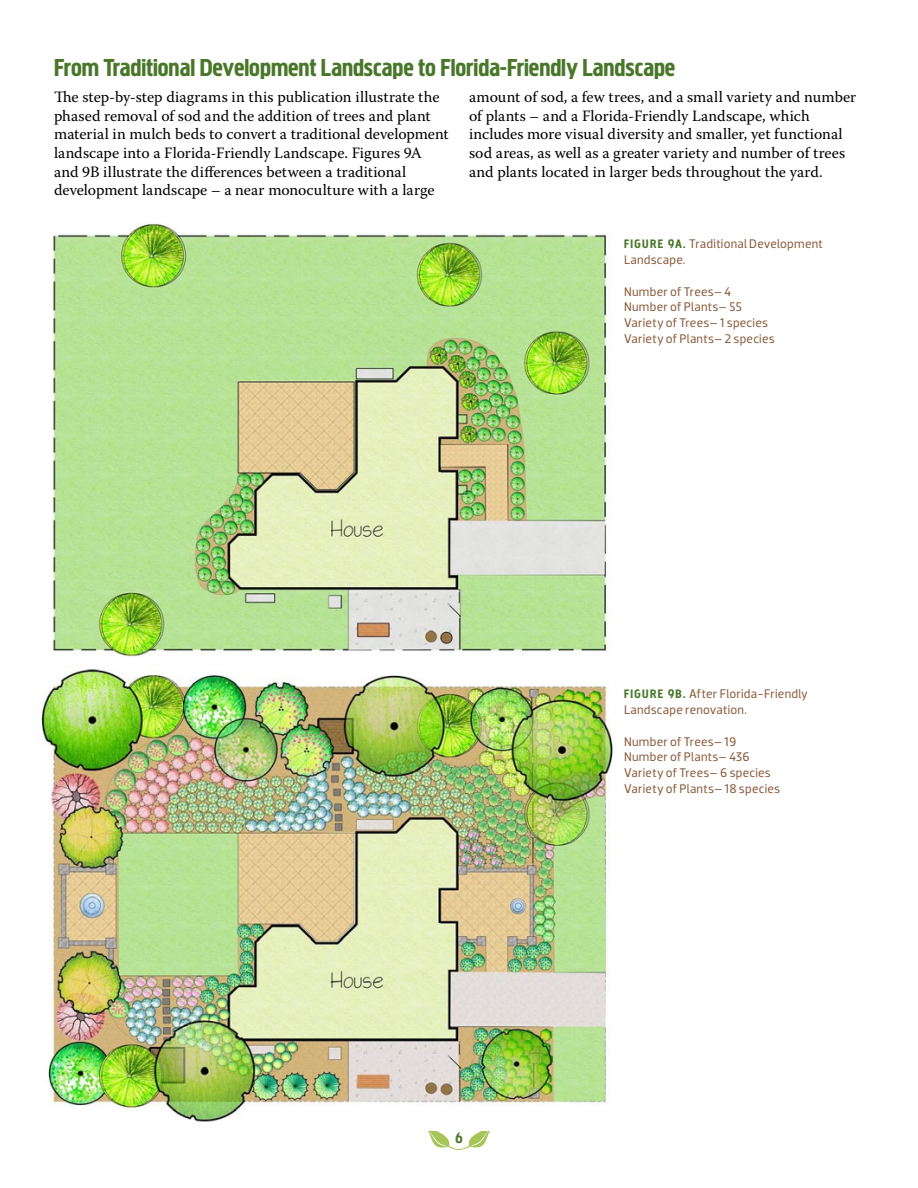
<style>
.page{position:relative;width:918px;height:1188px;background:#fff}
.page>*{position:absolute;margin:0;border:0;box-sizing:border-box;transform-origin:0 0}
.t1{font:25.5px "Megaphone";color:#49772a}
.t2{font:15.75px/18.6px "Warnock Pro";letter-spacing:.005em;color:#000}
.t3{font:15px "Megaphone";color:#49772a}
.t4{font:12.75px/15.8px "Dobra";letter-spacing:.015em;color:#885b3b}
.s1{font-family:"Megaphone";color:#49772a}
</style>
<div class="page">
<svg style="left:428px;top:1131px;width:62px;height:19px"></svg>
<img style="left:41px;top:668px;width:572px;height:454px">
<img style="left:52px;top:222px;width:558px;height:436px">
<h1 class="t1" style="left:54px;top:52px;width:623px">From Traditional Development Landscape to Florida-Friendly Landscape</h1>
<p class="t2" style="left:54px;top:88px;width:396px">The step-by-step diagrams in this publication illustrate the phased removal of sod and the addition of trees and plant material in mulch beds to convert a traditional development landscape into a Florida-Friendly Landscape. Figures 9A and 9B illustrate the differences between a traditional development landscape – a near monoculture with a large</p>
<p class="t2" style="left:469px;top:88px;width:389px">amount of sod, a few trees, and a small variety and number of plants – and a Florida-Friendly Landscape, which includes more visual diversity and smaller, yet functional sod areas, as well as a greater variety and number of trees and plants located in larger beds throughout the yard.</p>
<p class="t4" style="left:624px;top:236px;width:200px"><span class="s1">Figure 9A.</span> Traditional Development<br>Landscape.</p>
<p class="t4" style="left:624px;top:283px;width:152px">Number of Trees– 4<br>Number of Plants– 55<br>Variety of Trees– 1 species<br>Variety of Plants– 2 species</p>
<p class="t3" style="left:455px;top:1129px;width:9px">6</p>
<p class="t4" style="left:624px;top:686px;width:185px"><span class="s1">Figure 9B.</span> After Florida-Friendly<br>Landscape renovation.</p>
<p class="t4" style="left:624px;top:733px;width:158px">Number of Trees– 19<br>Number of Plants– 436<br>Variety of Trees– 6 species<br>Variety of Plants– 18 species</p>
</div>
